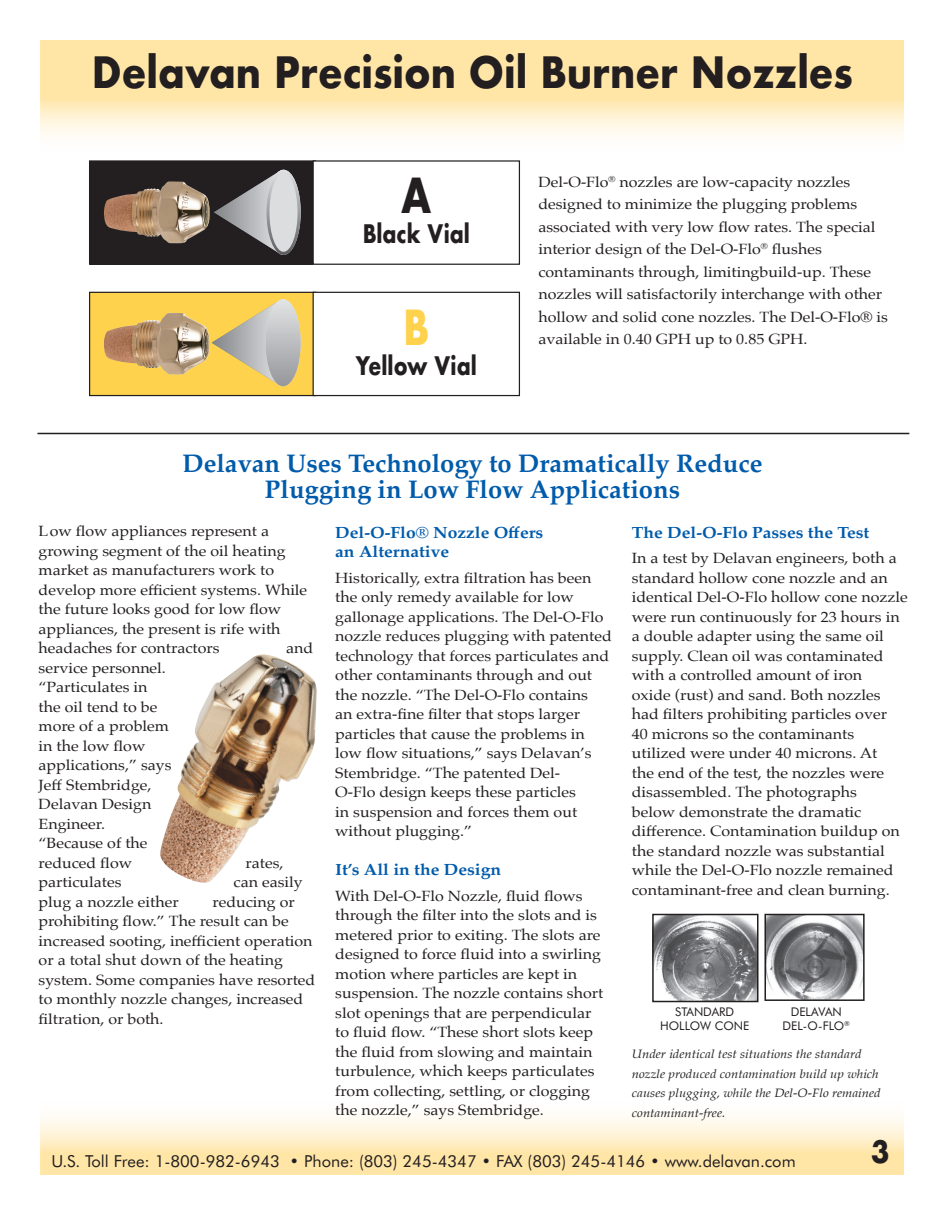
<style>
.page{position:relative;width:945px;height:1215px;background:#fff}
.page>*{position:absolute;margin:0;border:0;box-sizing:border-box;transform-origin:0 0}
.t1{font:700 46.95px "Futura";color:#231f20;scale:.8 1}
.t2{font:700 46.95px "Futura";color:#fed24c;scale:.8 1}
.t3{font:700 42px "Futura";color:#231f20;scale:.91 1}
.t4{font:700 30px "Futura";color:#231f20;scale:.91 1}
.t5{font:700 25.5px "Palatino";color:#015bab}
.t6{font:700 24.9px "Futura";color:#231f20;scale:.8 1}
.t7{font:16.5px "Futura BT";color:#231f20}
.t8{font:700 16.2px "Palatino";color:#015bab;scale:1.08 1}
.t9{font:14.85px/19.5px "Palatino";color:#231f20;scale:1.08 1}
.t10{font:italic 12.15px/19.5px "Palatino";color:#231f20;scale:1.08 1}
.t11{font:12px "Futura BT";color:#231f20}
</style>
<div class="page">
<svg style="left:40px;top:40px;width:864px;height:96px;background:#ffeab8"></svg>
<svg style="left:40px;top:1117px;width:864px;height:57px;background:#ffedc3"></svg>
<div style="left:90px;top:161px;width:225px;height:103px;background:#231f20"></div>
<div style="left:89px;top:160px;width:227px;height:105px;border:1px solid #231f20"></div>
<div style="left:313px;top:161px;width:206px;height:103px;background:#fff"></div>
<div style="left:313px;top:160px;width:207px;height:105px;border:1px solid #231f20"></div>
<img style="left:104px;top:182px;width:106px;height:61px">
<div style="left:90px;top:292px;width:225px;height:104px;background:#fed24c"></div>
<div style="left:89px;top:292px;width:227px;height:104px;border:1px solid #231f20"></div>
<div style="left:313px;top:292px;width:206px;height:104px;background:#fff"></div>
<div style="left:313px;top:292px;width:207px;height:104px;border:1px solid #231f20"></div>
<img style="left:104px;top:313px;width:106px;height:62px">
<svg style="left:214px;top:179px;width:52px;height:66px"></svg>
<img style="left:266px;top:170px;width:35px;height:85px">
<div style="left:270px;top:173px;width:28px;height:79px;background:#dcdddf;border-radius:50%"></div>
<svg style="left:212px;top:309px;width:54px;height:68px"></svg>
<img style="left:266px;top:299px;width:35px;height:87px">
<hr style="left:37px;top:433px;width:872px;height:1px;background:#231f20">
<img style="left:160px;top:654px;width:157px;height:229px">
<img style="left:655px;top:917px;width:101px;height:82px">
<div style="left:652px;top:914px;width:107px;height:88px;border:2px solid #231f20"></div>
<img style="left:767px;top:917px;width:95px;height:81px">
<div style="left:764px;top:914px;width:101px;height:87px;border:2px solid #231f20"></div>
<p class="t3" style="left:92px;top:42px;width:838px">Delavan Precision Oil Burner Nozzles</p>
<p class="t1" style="left:401px;top:162px;width:39px">A</p>
<p class="t6" style="left:363px;top:216px;width:136px">Black Vial</p>
<p class="t2" style="left:403px;top:293px;width:34px">B</p>
<p class="t6" style="left:356px;top:347px;width:153px">Yellow Vial</p>
<p class="t9" style="left:538px;top:172px;width:290px">Del-O-Flo<sup>®</sup> nozzles are low-capacity nozzles</p>
<p class="t9" style="left:538px;top:193px;width:314px;line-height:22.5px">designed to minimize the plugging problems associated with very low flow rates. The special interior design of the Del-O-Flo<sup>®</sup> flushes</p>
<p class="t9" style="left:538px;top:261px;width:325px;line-height:22.5px">contaminants through, limitingbuild-up. These nozzles will satisfactorily interchange with other hollow and solid cone nozzles. The Del-O-Flo® is available in 0.40 GPH up to 0.85 GPH.</p>
<p class="t5" style="left:182px;top:442px;width:582px">Delavan Uses Technology to Dramatically Reduce</p>
<p class="t5" style="left:265px;top:467px;width:417px">Plugging in Low Flow Applications</p>
<p class="t9" style="left:39px;top:521px;width:250px">Low flow appliances represent a growing segment of the oil heating market as manufacturers work to develop more efficient systems. While the future looks good for low flow appliances, the present is rife with headaches for contractors</p>
<p class="t9" style="left:286px;top:638px;width:27px">and</p>
<p class="t9" style="left:39px;top:658px;width:125px">service personnel. “Particulates in the oil tend to be more of a problem in the low flow applications,” says<br>Jeff Stembridge,<br>Delavan Design<br>Engineer. “Because of the reduced flow</p>
<p class="t9" style="left:246px;top:853px;width:37px">rates,</p>
<p class="t9" style="left:39px;top:872px;width:78px">particulates</p>
<p class="t9" style="left:234px;top:872px;width:65px">can easily</p>
<p class="t9" style="left:39px;top:892px;width:131px">plug a nozzle either</p>
<p class="t9" style="left:39px;top:892px;width:258px;text-indent:174px">reducing or prohibiting flow.” The result can be increased sooting, inefficient operation or a total shut down of the heating system. Some companies have resorted to monthly nozzle changes, increased filtration, or both.</p>
<p class="t8" style="left:335px;top:518px;width:194px">Del-O-Flo® Nozzle Offers</p>
<p class="t8" style="left:335px;top:538px;width:107px">an Alternative</p>
<p class="t9" style="left:335px;top:568px;width:258px">Historically, extra filtration has been the only remedy available for low gallonage applications. The Del-O-Flo nozzle reduces plugging with patented technology that forces particulates and other contaminants through and out the nozzle. “The Del-O-Flo contains<br>an extra-fine filter that stops larger particles that cause the problems in low flow situations,” says Delavan’s Stembridge. “The patented Del-<br>O-Flo design keeps these particles<br>in suspension and forces them out without plugging.”</p>
<p class="t8" style="left:335px;top:856px;width:155px">It’s All in the Design</p>
<p class="t9" style="left:335px;top:886px;width:250px">With Del-O-Flo Nozzle, fluid flows through the filter into the slots and is metered prior to exiting. The slots are designed to force fluid into a swirling motion where particles are kept in suspension. The nozzle contains short slot openings that are perpendicular to fluid flow. “These short slots keep the fluid from slowing and maintain turbulence, which keeps particulates from collecting, settling, or clogging the nozzle,” says Stembridge.</p>
<p class="t8" style="left:632px;top:518px;width:221px">The Del-O-Flo Passes the Test</p>
<p class="t9" style="left:632px;top:548px;width:257px">In a test by Delavan engineers, both a standard hollow cone nozzle and an identical Del-O-Flo hollow cone nozzle were run continuously for 23 hours in a double adapter using the same oil supply. Clean oil was contaminated with a controlled amount of iron<br>oxide (rust) and sand. Both nozzles had filters prohibiting particles over<br>40 microns so the contaminants utilized were under 40 microns. At<br>the end of the test, the nozzles were disassembled. The photographs<br>below demonstrate the dramatic difference. Contamination buildup on the standard nozzle was substantial while the Del-O-Flo nozzle remained contaminant-free and clean burning.</p>
<p class="t11" style="left:675px;top:1004px;width:61px">STANDARD</p>
<p class="t11" style="left:660px;top:1018px;width:91px">HOLLOW CONE</p>
<p class="t11" style="left:791px;top:1004px;width:53px">DELAVAN</p>
<p class="t11" style="left:783px;top:1018px;width:69px">DEL-O-FLO<sup>®</sup></p>
<p class="t10" style="left:632px;top:1044px;width:232px">Under identical test situations the standard nozzle produced contamination build up which causes plugging, while the Del-O-Flo remained contaminant-free.</p>
<p class="t7" style="left:51px;top:1151px;width:746px">U.S. Toll Free: 1-800-982-6943 • Phone: (803) 245-4347 • FAX (803) 245-4146 • www.delavan.com</p>
<p class="t4" style="left:871px;top:1130px;width:22px">3</p>
</div>
